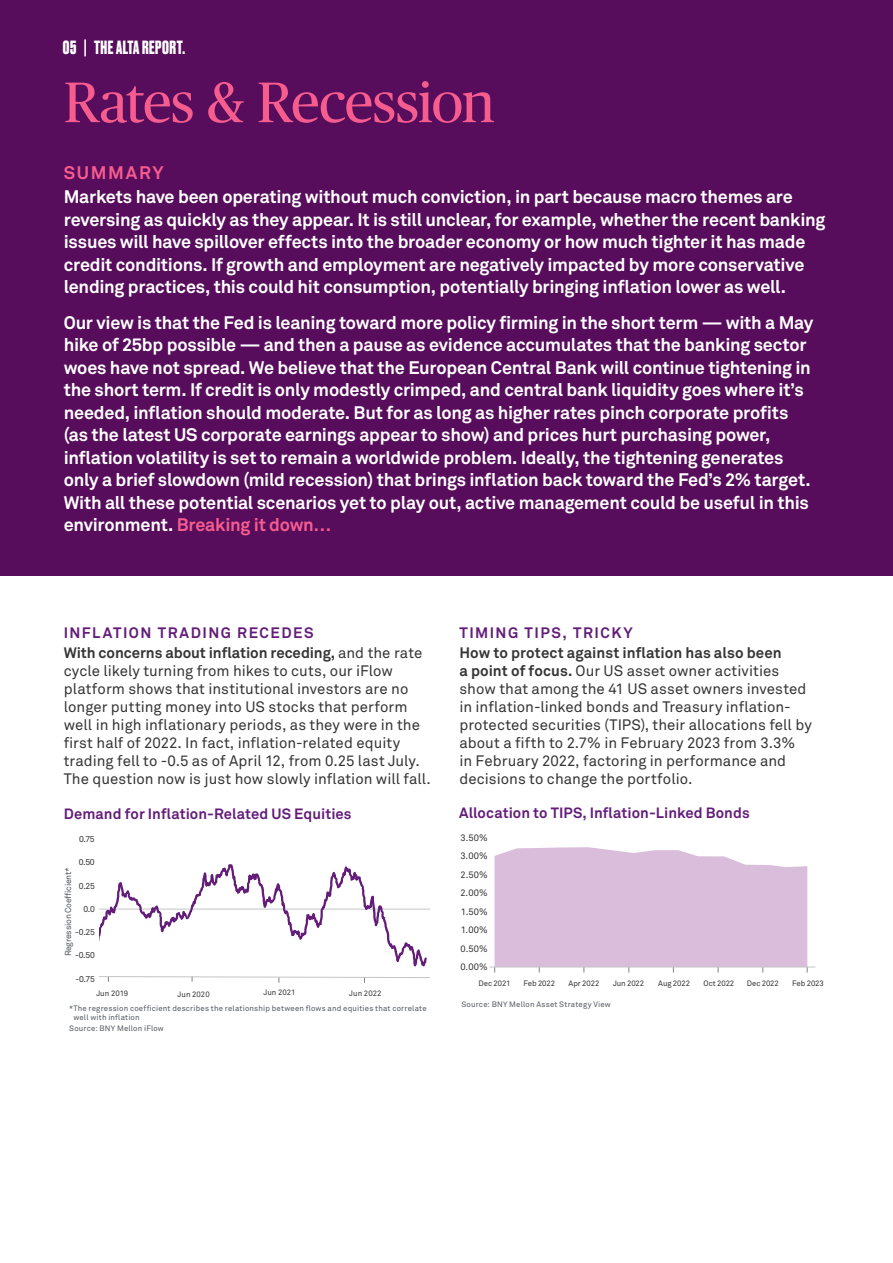
<style>
.page{position:relative;width:893px;height:1263px;background:#fff}
.page>*{position:absolute;margin:0;border:0;box-sizing:border-box;transform-origin:0 0}
.t1{font:57px "Publico";letter-spacing:-.02em;color:#f75c8f}
.t2{font:700 18px/22.5px "Akkurat Pro";letter-spacing:-.015em;color:#fff}
.t3{font:700 18px "Druk";letter-spacing:.025em;color:#fff}
.t4{font:700 18px "Akkurat Pro";letter-spacing:.095em;color:#f75c8f}
.t5{font:15px/18px "Akkurat Pro";color:#353535}
.t6{font:700 15px/20.1px "Akkurat Pro";color:#353535}
.t7{font:700 15px "Akkurat Pro";letter-spacing:.1em;color:#631d79}
.t8{font:700 14.7px "Akkurat Pro";letter-spacing:.005em;color:#631d79}
.t9{font:9.3px/18.5px "Akkurat Pro";letter-spacing:.025em;color:#353535;text-align:justify}
.t10{font:8.55px "Akkurat Pro";letter-spacing:-.045em;color:#353535}
.t11{font:8.55px "Akkurat Pro";letter-spacing:-.025em;color:#53585f}
.t12{font:7.8px/9.3px "Akkurat Pro";letter-spacing:.025em;color:#53585f}
.t13{font:7.8px "Akkurat Pro";letter-spacing:-.01em;color:#353535}
.s1{color:#f75c8f}
.s2{color:#631d79}
.s3{font-weight:400}
.s4{font-weight:700}
</style>
<div class="page">
<div style="left:0;top:0;width:893px;height:575px;background:#570d5c"></div>
<hr style="left:99px;top:909px;width:330px;height:1px;background:#c4c5c6">
<svg style="left:99px;top:976px;width:330px;height:7px"></svg>
<svg style="left:99px;top:864px;width:328px;height:103px"></svg>
<svg style="left:494px;top:847px;width:314px;height:125px;background:#ddc3de"></svg>
<hr style="left:489px;top:967px;width:326px;height:1px;background:#c4c5c6">
<p class="t3" style="left:63px;top:35px;width:124px">05 | THE ALTA REPORT.</p>
<h1 class="t1" style="left:64px;top:71px;width:433px">Rates &amp; Recession</h1>
<p class="t4" style="left:64px;top:161px;width:101px">SUMMARY</p>
<p class="t2" style="left:64px;top:186px;width:763px">Markets have been operating without much conviction, in part because macro themes are reversing as quickly as they appear. It is still unclear, for example, whether the recent banking issues will have spillover effects into the broader economy or how much tighter it has made credit conditions. If growth and employment are negatively impacted by more conservative lending practices, this could hit consumption, potentially bringing inflation lower as well.</p>
<p class="t2" style="left:64px;top:311px;width:751px">Our view is that the Fed is leaning toward more policy firming in the short term — with a May hike of 25bp possible — and then a pause as evidence accumulates that the banking sector woes have not spread. We believe that the European Central Bank will continue tightening in the short term. If credit is only modestly crimped, and central bank liquidity goes where it’s needed, inflation should moderate. But for as long as higher rates pinch corporate profits (as the latest US corporate earnings appear to show) and prices hurt purchasing power, inflation volatility is set to remain a worldwide problem. Ideally, the tightening generates only a brief slowdown (mild recession) that brings inflation back toward the Fed’s 2% target.<br>With all these potential scenarios yet to play out, active management could be useful in this environment. <span class="s1">Breaking it down…</span></p>
<p class="t6" style="left:64px;top:623px;width:360px"><span class="s2">INFLATION TRADING RECEDES<br></span>With concerns about inflation receding, <span class="s3">and the rate</span></p>
<p class="t5" style="left:64px;top:662px;width:369px">cycle likely turning from hikes to cuts, our iFlow platform shows that institutional investors are no longer putting money into US stocks that perform well in high inflationary periods, as they were in the first half of 2022. In fact, inflation-related equity trading fell to -0.5 as of April 12, from 0.25 last July.<br>The question now is just how slowly inflation will fall.</p>
<p class="t8" style="left:64px;top:804px;width:289px">Demand for Inflation-Related US Equities</p>
<p class="t10" style="left:79px;top:834px;width:17px">0.75</p>
<p class="t10" style="left:79px;top:857px;width:18px">0.50</p>
<p class="t11" style="left:63px;top:956px;width:91px;rotate:-90deg">Regression Coefficient*</p>
<p class="t10" style="left:79px;top:881px;width:17px">0.25</p>
<p class="t10" style="left:83px;top:904px;width:13px">0.0</p>
<p class="t10" style="left:75px;top:927px;width:21px">-0.25</p>
<p class="t10" style="left:75px;top:950px;width:21px">-0.50</p>
<p class="t10" style="left:76px;top:974px;width:21px">-0.75</p>
<p class="t13" style="left:96px;top:988px;width:33px">Jun 2019</p>
<p class="t13" style="left:178px;top:989px;width:34px">Jun 2020</p>
<p class="t13" style="left:263px;top:988px;width:33px">Jun 2021</p>
<p class="t13" style="left:349px;top:989px;width:34px">Jun 2022</p>
<p class="t12" style="left:73px;top:1003px;width:355px;text-indent:-4px">* The regression coefficient describes the relationship between flows and equities that correlate well with inflation</p>
<p class="t12" style="left:69px;top:1023px;width:96px">Source: BNY Mellon iFlow</p>
<p class="t7" style="left:459px;top:623px;width:175px">TIMING TIPS, TRICKY</p>
<p class="t5" style="left:459px;top:644px;width:354px"><span class="s4">How to protect against inflation has also been<br>a point of focus.</span> Our US asset owner activities show that among the 41 US asset owners invested in inflation-linked bonds and Treasury inflation&shy;protected securities (TIPS), their allocations fell by about a fifth to 2.7% in February 2023 from 3.3%<br>in February 2022, factoring in performance and decisions to change the portfolio.</p>
<p class="t8" style="left:459px;top:804px;width:292px">Allocation to TIPS, Inflation-Linked Bonds</p>
<p class="t9" style="left:460px;top:828px;width:29px">3.50% 3.00% 2.50% 2.00% 1.50% 1.00% 0.50% 0.00%</p>
<p class="t13" style="left:479px;top:978px;width:33px">Dec 2021</p>
<p class="t13" style="left:523px;top:978px;width:33px">Feb 2022</p>
<p class="t13" style="left:569px;top:978px;width:32px">Apr 2022</p>
<p class="t13" style="left:613px;top:978px;width:33px">Jun 2022</p>
<p class="t13" style="left:658px;top:978px;width:33px">Aug 2022</p>
<p class="t13" style="left:703px;top:978px;width:32px">Oct 2022</p>
<p class="t13" style="left:747px;top:978px;width:34px">Dec 2022</p>
<p class="t13" style="left:792px;top:978px;width:33px">Feb 2023</p>
<p class="t12" style="left:461px;top:1000px;width:151px">Source: BNY Mellon Asset Strategy View</p>
</div>
